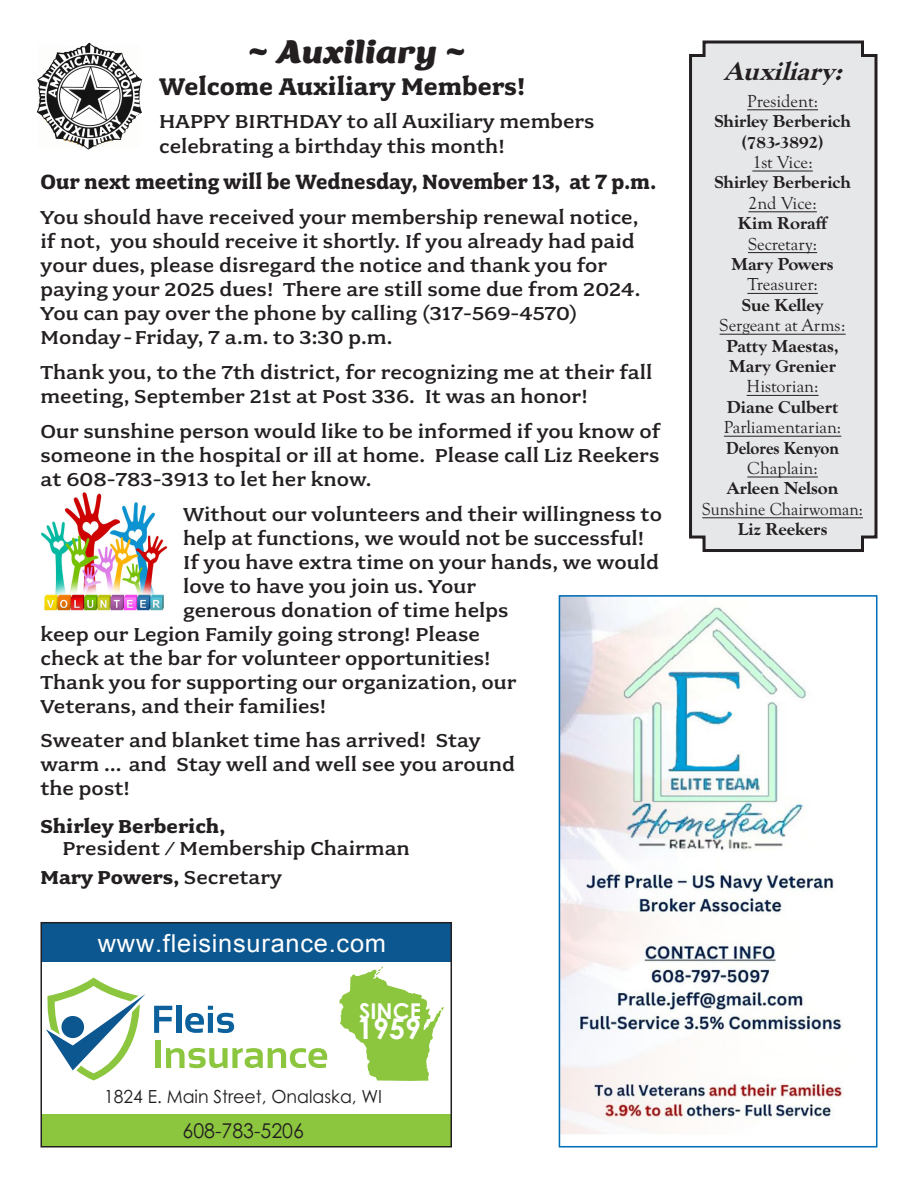
<style>
.page{position:relative;width:918px;height:1188px;background:#fff}
.page>*{position:absolute;margin:0;border:0;box-sizing:border-box;transform-origin:0 0}
.t1{font:32.1px "Ice Cream Slant";letter-spacing:.02em;color:#231f20;scale:1.1 1}
.t2{font:700 28.65px "Century Gothic Pro";color:#fff}
.t3{font:700 27px "Fairplex Wide OT";color:#231f20}
.t4{font:italic 700 expanded 27px "Goudy Old Sty";color:#231f20}
.t5{font:24.6px "Arial";letter-spacing:.03em;color:#fff}
.t6{font:700 23.1px "Fairplex Wide OT";color:#231f20;scale:.95 1}
.t7{font:700 21.75px "Century Gothic Pro";color:#fff}
.t8{font:500 21px/24px "Fairplex Wide OT";color:#231f20;scale:1.05 1}
.t9{font:700 21px "Fairplex Wide OT";color:#231f20;scale:1.05 1}
.t10{font:20.4px "Century Gothic Pro";color:#231f20;scale:.96 1}
.t11{font:18.15px "Century Gothic Pro";color:#231f20;scale:.96 1}
.t12{font:700 expanded 18px "Goudy Old Sty";color:#231f20}
.t13{font:18px "Goudy Old Sty";color:#231f20}
.t14{font:18px "Goudy Old Sty";color:#231f20;scale:.95 1}
.t15{font:700 expanded 18px "Goudy Old Sty";color:#231f20;scale:.9 1}
.s1{font-weight:500}
</style>
<div class="page">
<svg style="left:689px;top:40px;width:189px;height:512px;background:#dcdcde"></svg>
<img style="left:41px;top:492px;width:126px;height:119px">
<img style="left:562px;top:598px;width:281px;height:536px">
<div style="left:559px;top:595px;width:318px;height:552px;border:2px solid #006eb6"></div>
<svg style="left:154px;top:1006px;width:18px;height:27px"></svg>
<div style="left:176px;top:1006px;width:5px;height:27px;background:#0c619d"></div>
<svg style="left:185px;top:1006px;width:49px;height:27px"></svg>
<div style="left:156px;top:1041px;width:5px;height:27px;background:#8bc63e"></div>
<svg style="left:166px;top:1048px;width:161px;height:20px"></svg>
<svg style="left:46px;top:978px;width:99px;height:102px"></svg>
<div style="left:61px;top:1016px;width:23px;height:22px;background:#0c578f;border-radius:50%"></div>
<div style="left:41px;top:1114px;width:409px;height:33px;background:#8bc63e"></div>
<div style="left:41px;top:923px;width:409px;height:39px;background:#0c578f"></div>
<svg style="left:340px;top:967px;width:104px;height:114px"></svg>
<div style="left:40px;top:922px;width:412px;height:226px;border:2px solid #231f20"></div>
<img style="left:37px;top:43px;width:105px;height:107px">
<p class="t1" style="left:248px;top:25px;width:199px">~ Auxiliary ~</p>
<p class="t3" style="left:159px;top:71px;width:368px">Welcome Auxiliary Members!</p>
<p class="t8" style="left:159px;top:108px;width:416px;line-height:25.5px">HAPPY BIRTHDAY to all Auxiliary members celebrating a birthday this month!</p>
<p class="t6" style="left:40px;top:169px;width:650px">Our next meeting will be Wednesday, November 13, at 7 p.m.</p>
<p class="t8" style="left:40px;top:205px;width:573px">You should have received your membership renewal notice, if not, you should receive it shortly. If you already had paid your dues, please disregard the notice and thank you for paying your 2025 dues! There are still some due from 2024.</p>
<p class="t8" style="left:40px;top:301px;width:513px">You can pay over the phone by calling (317-569-4570)<br>Monday - Friday, 7 a.m. to 3:30 p.m.</p>
<p class="t8" style="left:40px;top:360px;width:584px">Thank you, to the 7th district, for recognizing me at their fall meeting, September 21st at Post 336. It was an honor!</p>
<p class="t8" style="left:40px;top:419px;width:592px;text-align:justify">Our sunshine person would like to be informed if you know of someone in the hospital or ill at home. Please call Liz Reekers at 608-783-3913 to let her know.</p>
<p class="t8" style="left:183px;top:502px;width:458px">Without our volunteers and their willingness to</p>
<p class="t8" style="left:183px;top:526px;width:441px">help at functions, we would not be successful!</p>
<p class="t8" style="left:183px;top:550px;width:455px">If you have extra time on your hands, we would</p>
<p class="t8" style="left:183px;top:574px;width:281px">love to have you join us. Your</p>
<p class="t8" style="left:183px;top:598px;width:311px">generous donation of time helps</p>
<p class="t8" style="left:40px;top:622px;width:420px">keep our Legion Family going strong! Please</p>
<p class="t8" style="left:40px;top:646px;width:430px">check at the bar for volunteer opportunities!</p>
<p class="t8" style="left:40px;top:670px;width:455px">Thank you for supporting our organization, our<br>Veterans, and their families!</p>
<p class="t8" style="left:40px;top:729px;width:453px">Sweater and blanket time has arrived! Stay warm … and Stay well and well see you around the post!</p>
<p class="t9" style="left:40px;top:814px;width:177px">Shirley Berberich,</p>
<p class="t8" style="left:63px;top:837px;width:332px">President / Membership Chairman</p>
<p class="t9" style="left:40px;top:865px;width:231px">Mary Powers, <span class="s1">Secretary</span></p>
<p class="t5" style="left:98px;top:927px;width:290px">www.fleisinsurance.com</p>
<p class="t7" style="left:359px;top:997px;width:63px">SINCE</p>
<p class="t2" style="left:357px;top:1011px;width:65px">1959</p>
<p class="t11" style="left:104px;top:1085px;width:291px">1824 E. Main Street, Onalaska, WI</p>
<p class="t10" style="left:182px;top:1118px;width:128px">608-783-5206</p>
<p class="t4" style="left:724px;top:56px;width:128px">Auxiliary :</p>
<p class="t13" style="left:747px;top:91px;width:72px">President:</p>
<p class="t12" style="left:714px;top:111px;width:138px">Shirley Berberich</p>
<p class="t12" style="left:742px;top:132px;width:83px">(783-3892)</p>
<p class="t13" style="left:752px;top:152px;width:62px">1st Vice:</p>
<p class="t12" style="left:714px;top:172px;width:138px">Shirley Berberich</p>
<p class="t13" style="left:748px;top:193px;width:70px">2nd Vice:</p>
<p class="t12" style="left:738px;top:213px;width:92px">Kim Roraff</p>
<p class="t13" style="left:748px;top:234px;width:71px">Secretary:</p>
<p class="t12" style="left:731px;top:254px;width:104px">Mary Powers</p>
<p class="t13" style="left:747px;top:275px;width:72px">Treasurer:</p>
<p class="t12" style="left:742px;top:295px;width:83px">Sue Kelley</p>
<p class="t13" style="left:720px;top:315px;width:128px">Sergeant at Arms:</p>
<p class="t12" style="left:726px;top:336px;width:114px">Patty Maestas,</p>
<p class="t12" style="left:729px;top:356px;width:108px">Mary Grenier</p>
<p class="t13" style="left:747px;top:377px;width:73px">Historian:</p>
<p class="t12" style="left:727px;top:397px;width:113px">Diane Culbert</p>
<p class="t13" style="left:724px;top:417px;width:119px">Parliamentarian:</p>
<p class="t15" style="left:726px;top:438px;width:127px">Delores Kenyon</p>
<p class="t13" style="left:747px;top:458px;width:72px">Chaplain:</p>
<p class="t12" style="left:727px;top:478px;width:113px">Arleen Nelson</p>
<p class="t14" style="left:702px;top:499px;width:171px">Sunshine Chairwoman:</p>
<p class="t12" style="left:738px;top:519px;width:91px">Liz Reekers</p>
</div>
